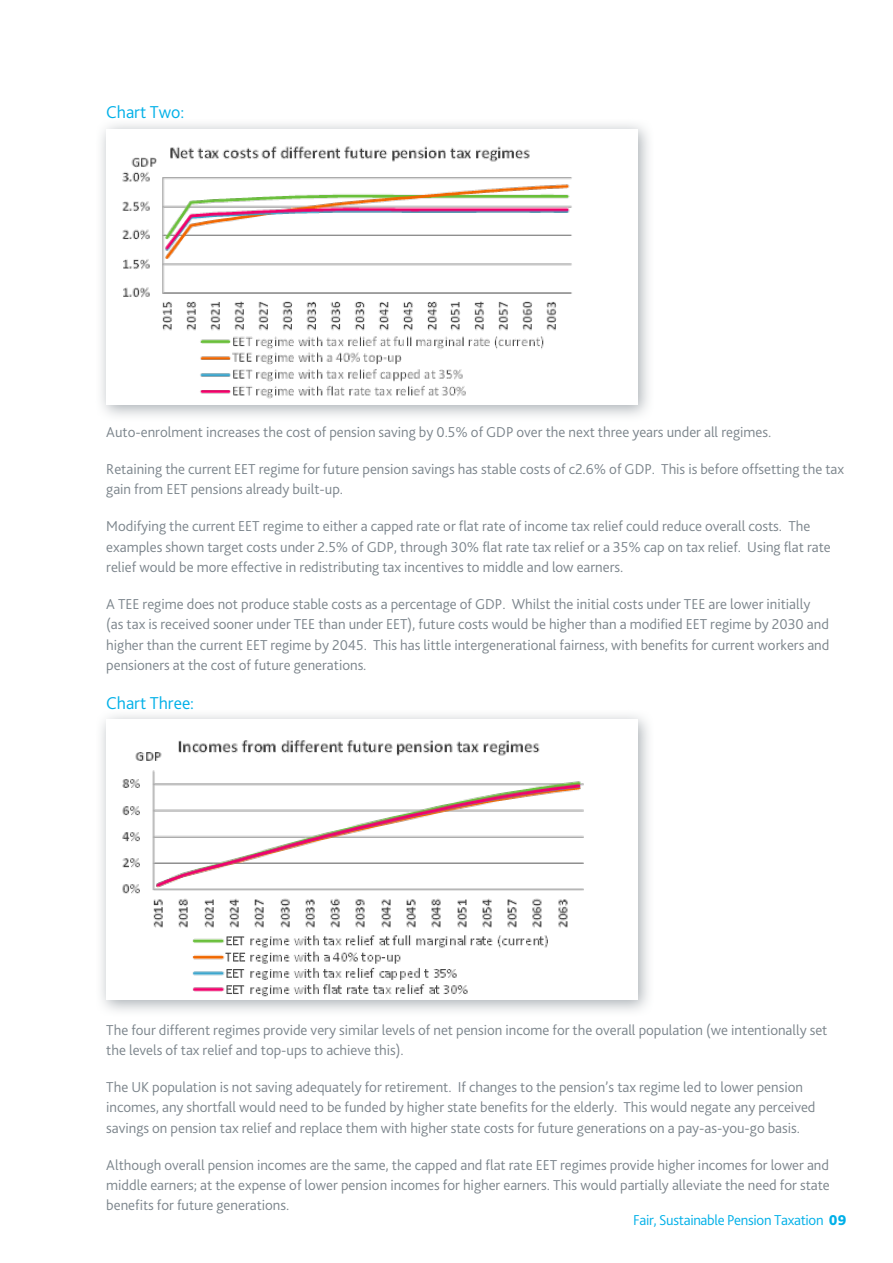
<style>
.page{position:relative;width:893px;height:1263px;background:#fff}
.page>*{position:absolute;margin:0;border:0;box-sizing:border-box;transform-origin:0 0}
.Subhead_blue{font:300 18px "Bliss 2";color:#00b0e8}
.Body_text{font:300 15px/20.2px "Bliss 2";color:#7c858c}
.Body_text-2{font:300 15px "Bliss 2";letter-spacing:-.02em;color:#00b0e8}
.s1{font-weight:800}
</style>
<div class="page">
<div style="left:95px;top:118px;width:560px;height:304px;background:#7c858c;opacity:.65"></div>
<div style="left:106px;top:129px;width:532px;height:276px;background:#fff"></div>
<img style="left:116px;top:146px;width:467px;height:261px">
<div style="left:95px;top:708px;width:560px;height:309px;background:#7c858c;opacity:.65"></div>
<div style="left:106px;top:720px;width:532px;height:280px;background:#fff"></div>
<img style="left:118px;top:740px;width:482px;height:265px">
<p class="Subhead_blue" style="left:106px;top:101px;width:80px">Chart Two:</p>
<p class="Body_text" style="left:106px;top:421px;width:666px">Auto-enrolment increases the cost of pension saving by 0.5% of GDP over the next three years under all regimes.</p>
<p class="Body_text" style="left:106px;top:458px;width:739px">Retaining the current EET regime for future pension savings has stable costs of c2.6% of GDP. This is before offsetting the tax gain from EET pensions already built-up.</p>
<p class="Body_text" style="left:106px;top:516px;width:726px">Modifying the current EET regime to either a capped rate or flat rate of income tax relief could reduce overall costs. The examples shown target costs under 2.5% of GDP, through 30% flat rate tax relief or a 35% cap on tax relief. Using flat rate relief would be more effective in redistributing tax incentives to middle and low earners.</p>
<p class="Body_text" style="left:106px;top:594px;width:725px">A TEE regime does not produce stable costs as a percentage of GDP. Whilst the initial costs under TEE are lower initially (as tax is received sooner under TEE than under EET), future costs would be higher than a modified EET regime by 2030 and higher than the current EET regime by 2045. This has little intergenerational fairness, with benefits for current workers and pensioners at the cost of future generations.</p>
<p class="Subhead_blue" style="left:106px;top:692px;width:89px">Chart Three:</p>
<p class="Body_text" style="left:106px;top:1019px;width:723px">The four different regimes provide very similar levels of net pension income for the overall population (we intentionally set the levels of tax relief and top-ups to achieve this).</p>
<p class="Body_text" style="left:106px;top:1077px;width:711px">The UK population is not saving adequately for retirement. If changes to the pension’s tax regime led to lower pension incomes, any shortfall would need to be funded by higher state benefits for the elderly. This would negate any perceived savings on pension tax relief and replace them with higher state costs for future generations on a pay-as-you-go basis.</p>
<p class="Body_text" style="left:106px;top:1154px;width:725px;text-align:justify">Although overall pension incomes are the same, the capped and flat rate EET regimes provide higher incomes for lower and middle earners; at the expense of lower pension incomes for higher earners. This would partially alleviate the need for state benefits for future generations.</p>
<p class="Body_text-2" style="left:633px;top:1211px;width:215px">Fair, Sustainable Pension Taxation <span class="s1">09</span></p>
</div>
